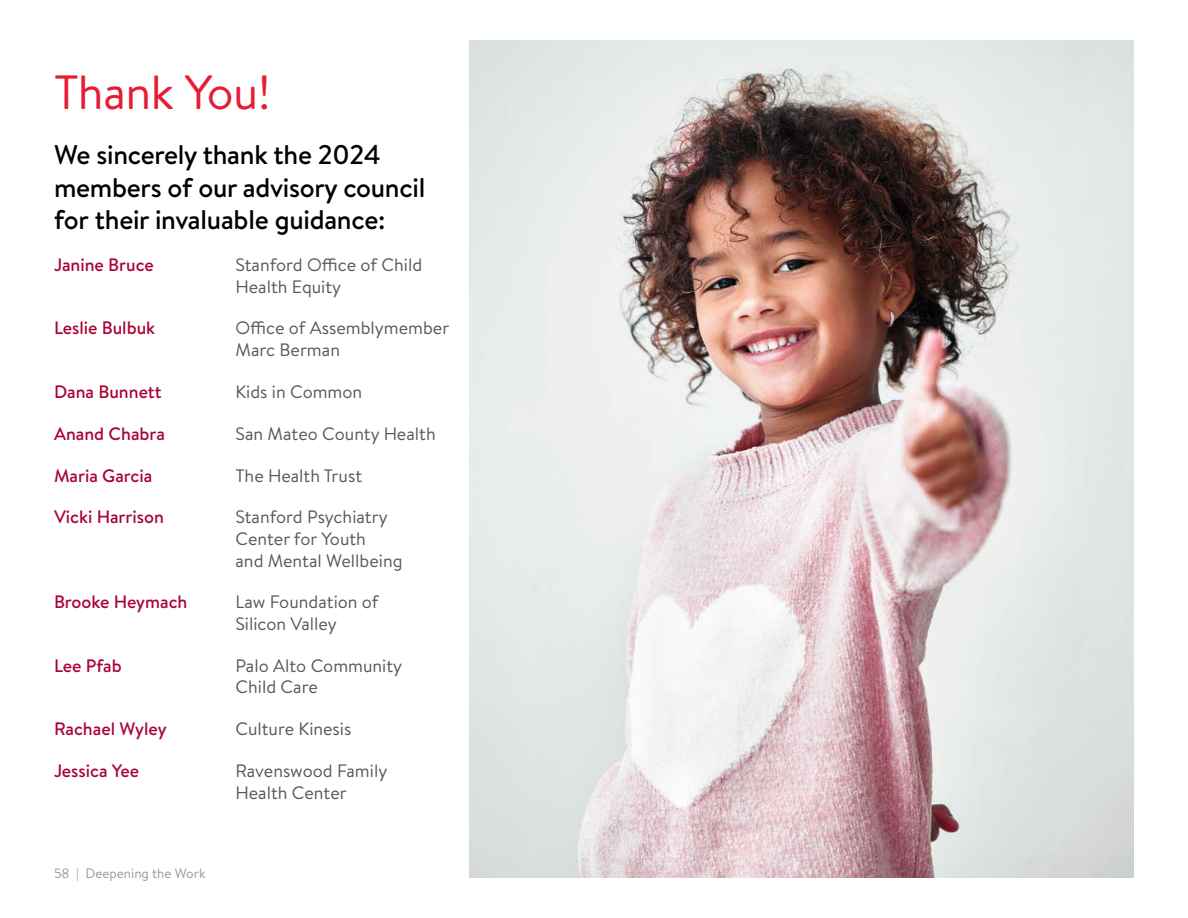
<style>
.page{position:relative;width:1188px;height:918px;background:#fff}
.page>*{position:absolute;margin:0;border:0;box-sizing:border-box;transform-origin:0 0}
.t1{font:48px "Brandon Text";letter-spacing:-.01em;color:#e61d36}
.t2{font:500 27px/32.4px "Brandon Text";letter-spacing:-.01em;color:#000}
.t3{font:18px/21.6px "Brandon Text";color:#53585f}
.t4{font:500 18px "Brandon Text";color:#a90533}
.t5{font:13.5px "Brandon Text";color:#98989e}
</style>
<div class="page">
<img style="left:469px;top:40px;width:665px;height:838px">
<h1 class="t1" style="left:54px;top:59px;width:218px">Thank You!</h1>
<h2 class="t2" style="left:54px;top:138px;width:373px">We sincerely thank the 2024 members of our advisory council for their invaluable guidance:</h2>
<p class="t4" style="left:54px;top:252px;width:101px">Janine Bruce</p>
<p class="t3" style="left:235px;top:253px;width:188px">Stanford Office of Child<br>Health Equity</p>
<p class="t4" style="left:54px;top:316px;width:103px">Leslie Bulbuk</p>
<p class="t3" style="left:235px;top:317px;width:215px">Office of Assemblymember<br>Marc Berman</p>
<p class="t4" style="left:54px;top:379px;width:109px">Dana Bunnett</p>
<p class="t3" style="left:235px;top:380px;width:128px">Kids in Common</p>
<p class="t4" style="left:54px;top:421px;width:113px">Anand Chabra</p>
<p class="t3" style="left:235px;top:422px;width:202px">San Mateo County Health</p>
<p class="t4" style="left:54px;top:463px;width:100px">Maria Garcia</p>
<p class="t3" style="left:235px;top:464px;width:128px">The Health Trust</p>
<p class="t4" style="left:54px;top:505px;width:111px">Vicki Harrison</p>
<p class="t3" style="left:235px;top:506px;width:169px">Stanford Psychiatry<br>Center for Youth<br>and Mental Wellbeing</p>
<p class="t4" style="left:54px;top:590px;width:135px">Brooke Heymach</p>
<p class="t3" style="left:235px;top:591px;width:145px">Law Foundation of<br>Silicon Valley</p>
<p class="t4" style="left:54px;top:653px;width:69px">Lee Pfab</p>
<p class="t3" style="left:235px;top:654px;width:168px">Palo Alto Community<br>Child Care</p>
<p class="t4" style="left:54px;top:717px;width:114px">Rachael Wyley</p>
<p class="t3" style="left:235px;top:718px;width:117px">Culture Kinesis</p>
<p class="t4" style="left:54px;top:759px;width:87px">Jessica Yee</p>
<p class="t3" style="left:235px;top:760px;width:153px">Ravenswood Family<br>Health Center</p>
<p class="t5" style="left:54px;top:864px;width:153px">58 | Deepening the Work</p>
</div>
